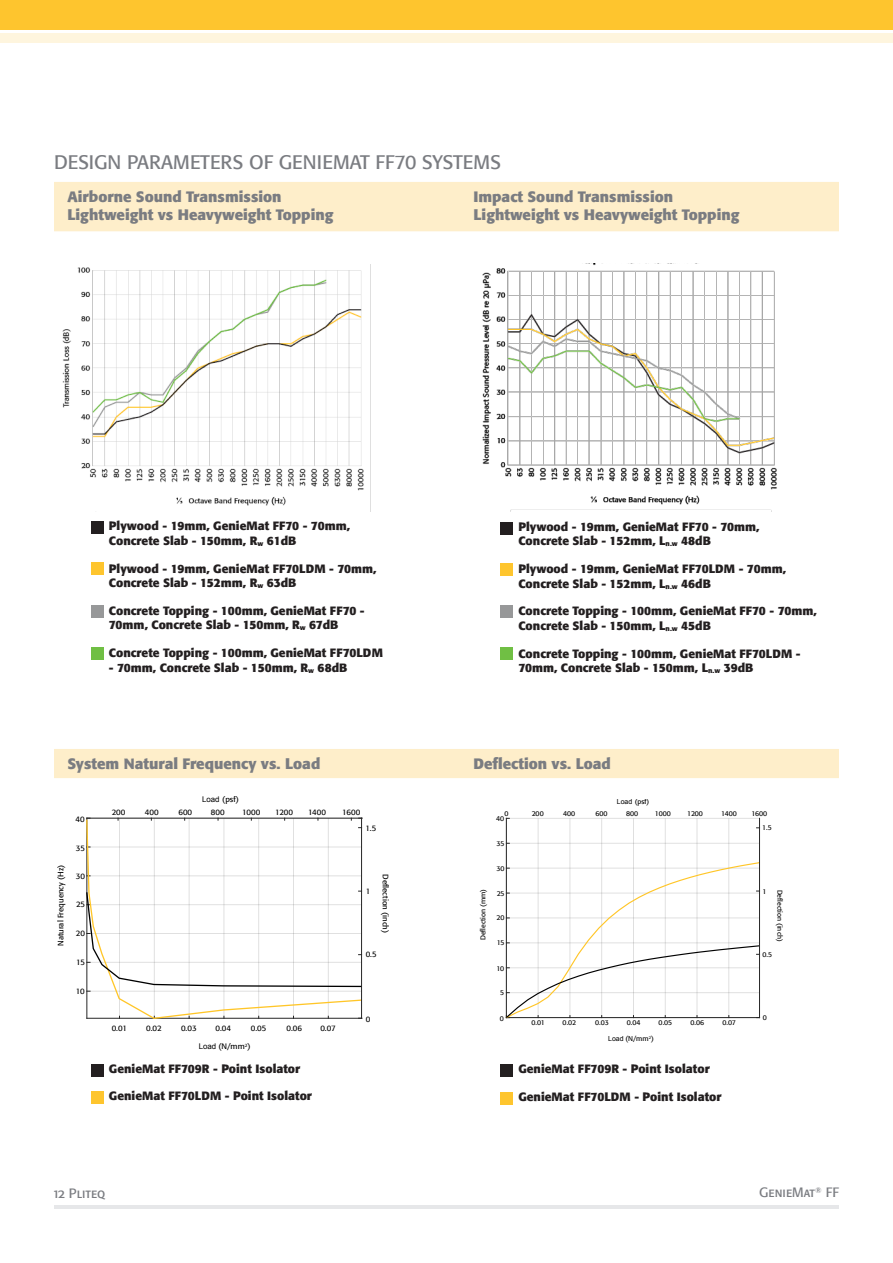
<style>
.page{position:relative;width:893px;height:1263px;background:#fff}
.page>*{position:absolute;margin:0;border:0;box-sizing:border-box;transform-origin:0 0}
.t1{font:19.5px "Formata";color:#7a7c81}
.t2{font:700 15px/18px "Formata";color:#7a7c81}
.t3{font:13.5px "Formata Regular SC";color:#7a7c81}
.t4{font:700 12px/14.4px "Formata";color:#231f20}
.t5{font:7.8px "Formata";color:#000}
.t6{font:6.9px "Formata";color:#000}
.s1{font-family:"Arial"}
</style>
<div class="page">
<hr style="left:54px;top:1205px;width:785px;height:4px;background:#e6e7e9">
<div style="left:0;top:0;width:893px;height:30px;background:#fec52e"></div>
<div style="left:0;top:33px;width:893px;height:9px;background:#fef5de"></div>
<img style="left:482px;top:264px;width:295px;height:247px">
<img style="left:62px;top:264px;width:309px;height:247px">
<hr style="left:538px;top:818px;width:1px;height:199px;background:#ebebeb">
<hr style="left:570px;top:818px;width:1px;height:199px;background:#f1f1f1">
<hr style="left:601px;top:818px;width:1px;height:199px;background:#e5e5e5">
<hr style="left:633px;top:818px;width:1px;height:199px;background:#dfdfdf">
<hr style="left:665px;top:818px;width:1px;height:199px;background:#e7e7e7">
<hr style="left:697px;top:818px;width:1px;height:199px;background:#eee">
<hr style="left:728px;top:818px;width:1px;height:199px;background:#e9e9e9">
<hr style="left:506px;top:843px;width:253px;height:1px;background:#e7e7e7">
<hr style="left:506px;top:818px;width:253px;height:1px;background:#e4e4e4">
<hr style="left:506px;top:818px;width:1px;height:199px;background:#262626">
<hr style="left:759px;top:818px;width:1px;height:199px;background:#262626">
<svg style="left:505px;top:861px;width:256px;height:158px"></svg>
<div style="left:54px;top:749px;width:785px;height:29px;background:#feeeca"></div>
<svg style="left:86px;top:818px;width:277px;height:201px"></svg>
<hr style="left:87px;top:818px;width:275px;height:1px;background:#262626">
<hr style="left:361px;top:818px;width:1px;height:200px;background:#262626">
<svg style="left:86px;top:891px;width:277px;height:101px"></svg>
<div style="left:54px;top:182px;width:785px;height:49px;background:#feeeca"></div>
<div style="left:91px;top:521px;width:13px;height:13px;background:#231f20"></div>
<div style="left:91px;top:562px;width:13px;height:13px;background:#fec52e"></div>
<div style="left:91px;top:605px;width:13px;height:12px;background:#979899"></div>
<div style="left:91px;top:647px;width:13px;height:13px;background:#70bf44"></div>
<div style="left:500px;top:522px;width:13px;height:13px;background:#231f20"></div>
<div style="left:500px;top:563px;width:13px;height:13px;background:#fec52e"></div>
<div style="left:500px;top:605px;width:13px;height:13px;background:#979899"></div>
<div style="left:500px;top:647px;width:13px;height:13px;background:#70bf44"></div>
<div style="left:91px;top:1063px;width:13px;height:13px;background:#231f20"></div>
<div style="left:91px;top:1091px;width:13px;height:13px;background:#fec52e"></div>
<div style="left:500px;top:1064px;width:13px;height:13px;background:#231f20"></div>
<div style="left:500px;top:1091px;width:13px;height:13px;background:#fec52e"></div>
<h1 class="t1" style="left:54px;top:151px;width:449px">DESIGN PARAMETERS OF GENIEMAT FF70 SYSTEMS</h1>
<p class="t2" style="left:473px;top:188px;width:267px">Impact Sound Transmission<br>Lightweight vs Heavyweight Topping</p>
<p class="t2" style="left:68px;top:188px;width:267px">Airborne Sound Transmission<br>Lightweight vs Heavyweight Topping</p>
<p class="t4" style="left:109px;top:519px;width:243px">Plywood - 19mm, GenieMat FF70 - 70mm,<br>Concrete Slab - 150mm, R<sub>w</sub> 61dB</p>
<p class="t4" style="left:109px;top:561px;width:269px">Plywood - 19mm, GenieMat FF70LDM - 70mm,<br>Concrete Slab - 152mm, R<sub>w</sub> 63dB</p>
<p class="t4" style="left:109px;top:603px;width:257px">Concrete Topping - 100mm, GenieMat FF70 -<br>70mm, Concrete Slab - 150mm, R<sub>w</sub> 67dB</p>
<p class="t4" style="left:109px;top:646px;width:276px">Concrete Topping - 100mm, GenieMat FF70LDM</p>
<p class="t4" style="left:109px;top:660px;width:240px">- 70mm, Concrete Slab - 150mm, R<sub>w</sub> 68dB</p>
<p class="t4" style="left:518px;top:519px;width:243px">Plywood - 19mm, GenieMat FF70 - 70mm,<br>Concrete Slab - 152mm, L<sub>n.w</sub> 48dB</p>
<p class="t4" style="left:518px;top:562px;width:269px">Plywood - 19mm, GenieMat FF70LDM - 70mm,<br>Concrete Slab - 152mm, L<sub>n.w</sub> 46dB</p>
<p class="t4" style="left:518px;top:604px;width:300px">Concrete Topping - 100mm, GenieMat FF70 - 70mm,<br>Concrete Slab - 150mm, L<sub>n.w</sub> 45dB</p>
<p class="t4" style="left:518px;top:646px;width:284px">Concrete Topping - 100mm, GenieMat FF70LDM -<br>70mm, Concrete Slab - 150mm, L<sub>n.w</sub> 39dB</p>
<p class="t2" style="left:68px;top:755px;width:254px">System Natural Frequency vs. Load</p>
<p class="t2" style="left:473px;top:755px;width:139px">Deflection vs. Load</p>
<p class="t5" style="left:56px;top:946px;width:83px;rotate:-90deg">Natural Frequency (Hz)</p>
<p class="t5" style="left:76px;top:814px;width:11px">40</p>
<p class="t5" style="left:76px;top:843px;width:11px">35</p>
<p class="t5" style="left:76px;top:872px;width:11px">30</p>
<p class="t5" style="left:76px;top:900px;width:11px">25</p>
<p class="t5" style="left:76px;top:928px;width:11px">20</p>
<p class="t5" style="left:76px;top:957px;width:10px">15</p>
<p class="t5" style="left:76px;top:986px;width:10px">10</p>
<p class="t5" style="left:202px;top:795px;width:38px"><span class="s1">Load</span> (psf)</p>
<p class="t5" style="left:112px;top:808px;width:15px">200</p>
<p class="t5" style="left:145px;top:808px;width:15px">400</p>
<p class="t5" style="left:178px;top:808px;width:15px">600</p>
<p class="t5" style="left:211px;top:807px;width:15px">800</p>
<p class="t5" style="left:242px;top:807px;width:20px">1000</p>
<p class="t5" style="left:275px;top:807px;width:19px">1200</p>
<p class="t5" style="left:308px;top:808px;width:20px">1400</p>
<p class="t5" style="left:342px;top:808px;width:20px">1600</p>
<p class="t5" style="left:365px;top:823px;width:12px">1.5</p>
<p class="t5" style="left:366px;top:886px;width:6px">1</p>
<p class="t5" style="left:390px;top:874px;width:60px;rotate:90deg">Deflection (inch)</p>
<p class="t5" style="left:366px;top:949px;width:12px">0.5</p>
<p class="t5" style="left:112px;top:1024px;width:17px">0.01</p>
<p class="t5" style="left:146px;top:1024px;width:17px">0.02</p>
<p class="t5" style="left:181px;top:1024px;width:17px">0.03</p>
<p class="t5" style="left:215px;top:1023px;width:17px">0.04</p>
<p class="t5" style="left:251px;top:1023px;width:17px">0.05</p>
<p class="t5" style="left:287px;top:1023px;width:17px">0.06</p>
<p class="t5" style="left:320px;top:1024px;width:17px">0.07</p>
<p class="t5" style="left:199px;top:1042px;width:53px"><span class="s1">Load</span> (N/mm<sup>2</sup>)</p>
<p class="t4" style="left:109px;top:1061px;width:193px">GenieMat FF709R - Point Isolator</p>
<p class="t4" style="left:109px;top:1089px;width:205px">GenieMat FF70LDM - Point Isolator</p>
<p class="t5" style="left:366px;top:1014px;width:6px">0</p>
<p class="t6" style="left:479px;top:940px;width:53px;rotate:-90deg">Deflection (mm)</p>
<p class="t6" style="left:617px;top:798px;width:34px"><span class="s1">Load</span> (psf)</p>
<p class="t6" style="left:505px;top:809px;width:6px">0</p>
<p class="t6" style="left:532px;top:809px;width:13px">200</p>
<p class="t6" style="left:563px;top:809px;width:14px">400</p>
<p class="t6" style="left:595px;top:809px;width:14px">600</p>
<p class="t6" style="left:626px;top:809px;width:14px">800</p>
<p class="t6" style="left:655px;top:809px;width:17px">1000</p>
<p class="t6" style="left:687px;top:809px;width:17px">1200</p>
<p class="t6" style="left:721px;top:809px;width:17px">1400</p>
<p class="t6" style="left:751px;top:809px;width:17px">1600</p>
<p class="t6" style="left:496px;top:814px;width:10px">40</p>
<p class="t6" style="left:496px;top:839px;width:9px">35</p>
<p class="t6" style="left:496px;top:864px;width:9px">30</p>
<p class="t6" style="left:497px;top:889px;width:9px">25</p>
<p class="t6" style="left:496px;top:914px;width:9px">20</p>
<p class="t6" style="left:497px;top:938px;width:9px">15</p>
<p class="t6" style="left:496px;top:964px;width:9px">10</p>
<p class="t6" style="left:500px;top:989px;width:6px">5</p>
<p class="t6" style="left:500px;top:1014px;width:6px">0</p>
<p class="t6" style="left:531px;top:1019px;width:15px">0.01</p>
<p class="t6" style="left:563px;top:1019px;width:15px">0.02</p>
<p class="t6" style="left:595px;top:1019px;width:15px">0.03</p>
<p class="t6" style="left:627px;top:1018px;width:15px">0.04</p>
<p class="t6" style="left:659px;top:1018px;width:15px">0.05</p>
<p class="t6" style="left:690px;top:1018px;width:15px">0.06</p>
<p class="t6" style="left:722px;top:1018px;width:15px">0.07</p>
<p class="t6" style="left:608px;top:1034px;width:47px"><span class="s1">Load</span> (N/mm<sup>2</sup>)</p>
<p class="t4" style="left:518px;top:1061px;width:193px">GenieMat FF709R - Point Isolator</p>
<p class="t4" style="left:518px;top:1089px;width:205px">GenieMat FF70LDM - Point Isolator</p>
<p class="t6" style="left:762px;top:824px;width:11px">1.5</p>
<p class="t6" style="left:762px;top:887px;width:6px">1</p>
<p class="t6" style="left:784px;top:889px;width:53px;rotate:90deg">Deflection (inch)</p>
<p class="t6" style="left:762px;top:950px;width:11px">0.5</p>
<p class="t6" style="left:763px;top:1013px;width:6px">0</p>
<p class="t3" style="left:54px;top:1184px;width:53px">12 Pliteq</p>
<p class="t3" style="left:759px;top:1184px;width:81px">GenieMat<sup>®</sup> FF</p>
</div>
